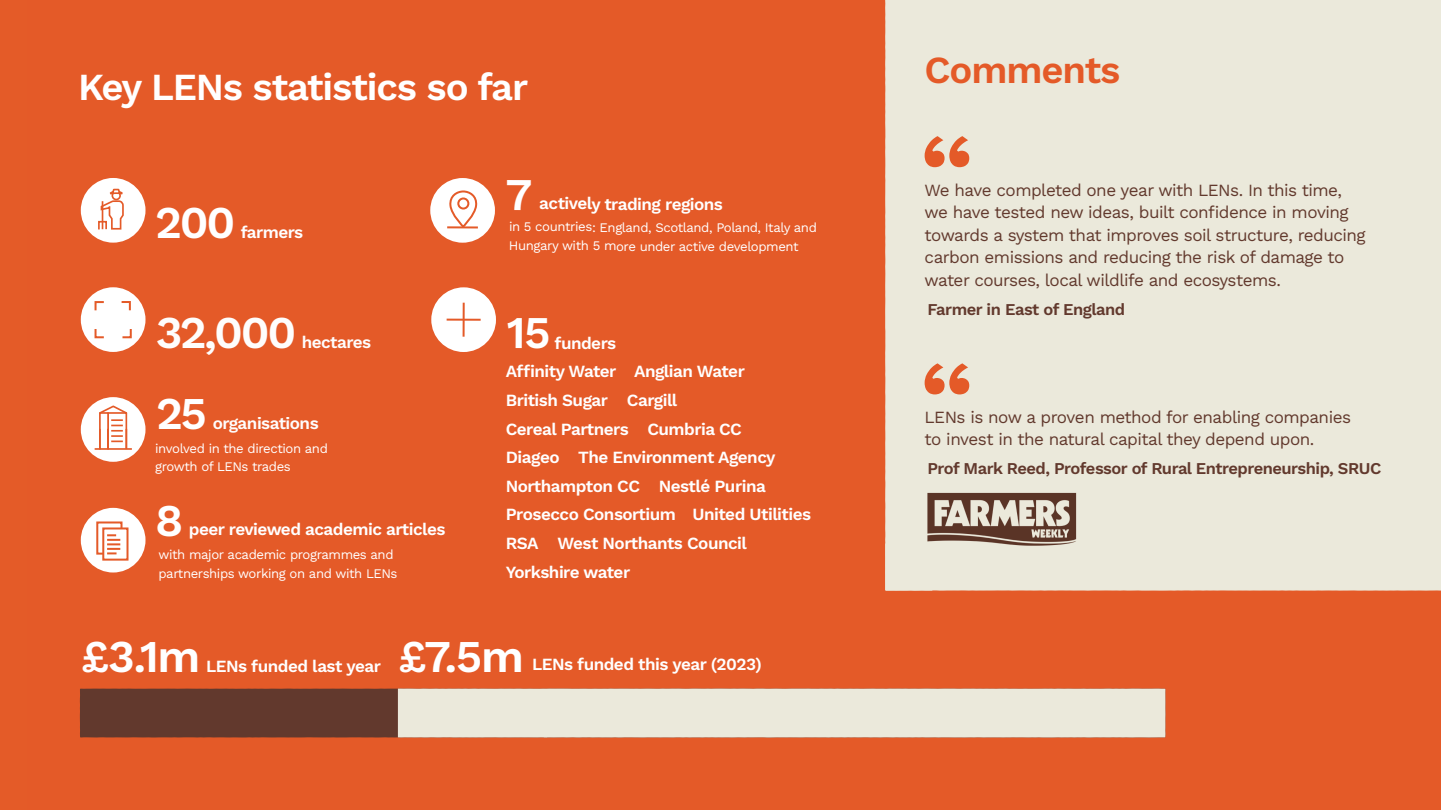
<style>
.page{position:relative;width:1441px;height:810px;background:#fff}
.page>*{position:absolute;margin:0;border:0;box-sizing:border-box;transform-origin:0 0}
.t1{font:600 45.45px "Work Sans";letter-spacing:-.05em;color:#fff}
.head{font:600 38.25px "Work Sans";letter-spacing:-.03em;color:#fff}
.head-2{font:600 38.25px "Work Sans";letter-spacing:-.03em;color:#e45a28}
.t2{font:600 17.1px/28.7px "Work Sans";letter-spacing:-.03em;color:#fff}
.body{font:17.1px/22.5px "Work Sans";letter-spacing:-.03em;color:#62392d}
.body-2{font:600 16.5px "Work Sans";letter-spacing:-.03em;color:#62392d}
.t3{font:13.2px/18.9px "Work Sans";letter-spacing:-.035em;color:#fff}
</style>
<div class="page">
<div style="left:0;top:0;width:1440px;height:810px;background:#e45a28"></div>
<div style="left:80px;top:177px;width:66px;height:67px;background:#fff;border-radius:50%"></div>
<div style="left:79px;top:176px;width:68px;height:69px;border:2px solid #e45a28;border-radius:50%"></div>
<svg style="left:97px;top:176px;width:28px;height:54px"></svg>
<div style="left:80px;top:396px;width:66px;height:67px;background:#fff;border-radius:50%"></div>
<div style="left:79px;top:395px;width:68px;height:69px;border:2px solid #e45a28;border-radius:50%"></div>
<svg style="left:111px;top:442px;width:12px;height:1px"></svg>
<hr style="left:125px;top:429px;width:2px;height:20px;background:#e45a28">
<hr style="left:107px;top:429px;width:2px;height:20px;background:#e45a28">
<hr style="left:99px;top:429px;width:2px;height:20px;background:#e45a28">
<svg style="left:99px;top:405px;width:29px;height:37px"></svg>
<hr style="left:95px;top:448px;width:37px;height:2px;background:#e45a28">
<div style="left:80px;top:286px;width:66px;height:67px;background:#fff;border-radius:50%"></div>
<div style="left:79px;top:285px;width:68px;height:69px;border:2px solid #e45a28;border-radius:50%"></div>
<svg style="left:121px;top:301px;width:10px;height:10px"></svg>
<svg style="left:94px;top:301px;width:10px;height:10px"></svg>
<svg style="left:94px;top:329px;width:10px;height:10px"></svg>
<svg style="left:122px;top:329px;width:10px;height:10px"></svg>
<div style="left:80px;top:507px;width:66px;height:67px;background:#fff;border-radius:50%"></div>
<div style="left:79px;top:506px;width:68px;height:69px;border:2px solid #e45a28;border-radius:50%"></div>
<div style="left:96px;top:521px;width:26px;height:34px;border:2px solid #e45a28"></div>
<div style="left:103px;top:528px;width:24px;height:32px;background:#fff"></div>
<div style="left:102px;top:527px;width:26px;height:34px;border:2px solid #e45a28"></div>
<svg style="left:107px;top:534px;width:13px;height:20px"></svg>
<div style="left:430px;top:286px;width:67px;height:67px;background:#fff;border-radius:50%"></div>
<div style="left:429px;top:285px;width:69px;height:69px;border:2px solid #e45a28;border-radius:50%"></div>
<hr style="left:462px;top:303px;width:2px;height:34px;background:#e45a28">
<hr style="left:446px;top:319px;width:34px;height:2px;background:#e45a28">
<div style="left:429px;top:177px;width:67px;height:67px;background:#fff;border-radius:50%"></div>
<div style="left:428px;top:176px;width:69px;height:69px;border:2px solid #e45a28;border-radius:50%"></div>
<svg style="left:447px;top:190px;width:31px;height:39px"></svg>
<div style="left:458px;top:198px;width:10px;height:11px;background:#fff;border-radius:50%"></div>
<div style="left:457px;top:197px;width:12px;height:13px;border:2px solid #e45a28;border-radius:50%"></div>
<hr style="left:447px;top:226px;width:31px;height:2px;background:#e45a28">
<div style="left:80px;top:689px;width:318px;height:49px;background:#62392d"></div>
<div style="left:398px;top:689px;width:767px;height:49px;background:#ebe9db"></div>
<div style="left:885px;top:0;width:555px;height:591px;background:#ebe9db"></div>
<img style="left:921px;top:488px;width:159px;height:63px">
<p class="head" style="left:78px;top:58px;width:451px">Key LENs statistics so far</p>
<p class="t1" style="left:155px;top:188px;width:82px">200</p>
<p class="t2" style="left:241px;top:217px;width:64px">farmers</p>
<h1 class="t1" style="left:155px;top:298px;width:142px">32,000</h1>
<p class="t2" style="left:301px;top:327px;width:71px">hectares</p>
<p class="t1" style="left:156px;top:379px;width:53px">25</p>
<p class="t2" style="left:213px;top:409px;width:108px">organisations</p>
<p class="t3" style="left:155px;top:438px;width:174px">involved in the direction and growth of LENs trades</p>
<p class="t1" style="left:155px;top:486px;width:30px">8</p>
<p class="t3" style="left:158px;top:544px;width:240px">with major academic programmes and partnerships working on and with LENs</p>
<p class="t2" style="left:189px;top:514px;width:258px">peer reviewed academic articles</p>
<p class="t1" style="left:505px;top:160px;width:29px">7</p>
<p class="t3" style="left:509px;top:217px;width:309px">in 5 countries: England, Scotland, Poland, Italy and<br>Hungary with 5 more under active development</p>
<p class="t2" style="left:539px;top:189px;width:185px">actively trading regions</p>
<p class="t1" style="left:506px;top:298px;width:46px">15</p>
<p class="t2" style="left:554px;top:328px;width:63px">funders</p>
<p class="t2" style="left:505px;top:356px;width:240px">Affinity Water Anglian Water<br>British Sugar Cargill</p>
<p class="t2" style="left:505px;top:414px;width:238px">Cereal Partners Cumbria CC</p>
<p class="t2" style="left:505px;top:442px;width:271px">Diageo The Environment Agency</p>
<p class="t2" style="left:505px;top:471px;width:261px">Northampton CC Nestlé Purina</p>
<p class="t2" style="left:505px;top:500px;width:307px">Prosecco Consortium United Utilities</p>
<p class="t2" style="left:505px;top:528px;width:243px">RSA West Northants Council</p>
<p class="t2" style="left:505px;top:557px;width:126px">Yorkshire water</p>
<p class="t1" style="left:81px;top:622px;width:121px">£3.1m</p>
<p class="t2" style="left:206px;top:651px;width:176px">LENs funded last year</p>
<p class="t1" style="left:398px;top:622px;width:127px">£7.5m</p>
<p class="t2" style="left:532px;top:649px;width:231px">LENs funded this year (2023)</p>
<p class="head-2" style="left:924px;top:41px;width:197px">Comments</p>
<p class="body" style="left:924px;top:178px;width:442px">We have completed one year with LENs. In this time, we have tested new ideas, built confidence in moving towards a system that improves soil structure, reducing carbon emissions and reducing the risk of damage to water courses, local wildlife and ecosystems.</p>
<p class="body-2" style="left:927px;top:296px;width:199px">Farmer in East of England</p>
<p class="body" style="left:924px;top:405px;width:428px">LENs is now a proven method for enabling companies to invest in the natural capital they depend upon.</p>
<p class="body-2" style="left:927px;top:456px;width:455px">Prof Mark Reed, Professor of Rural Entrepreneurship, SRUC</p>
</div>
